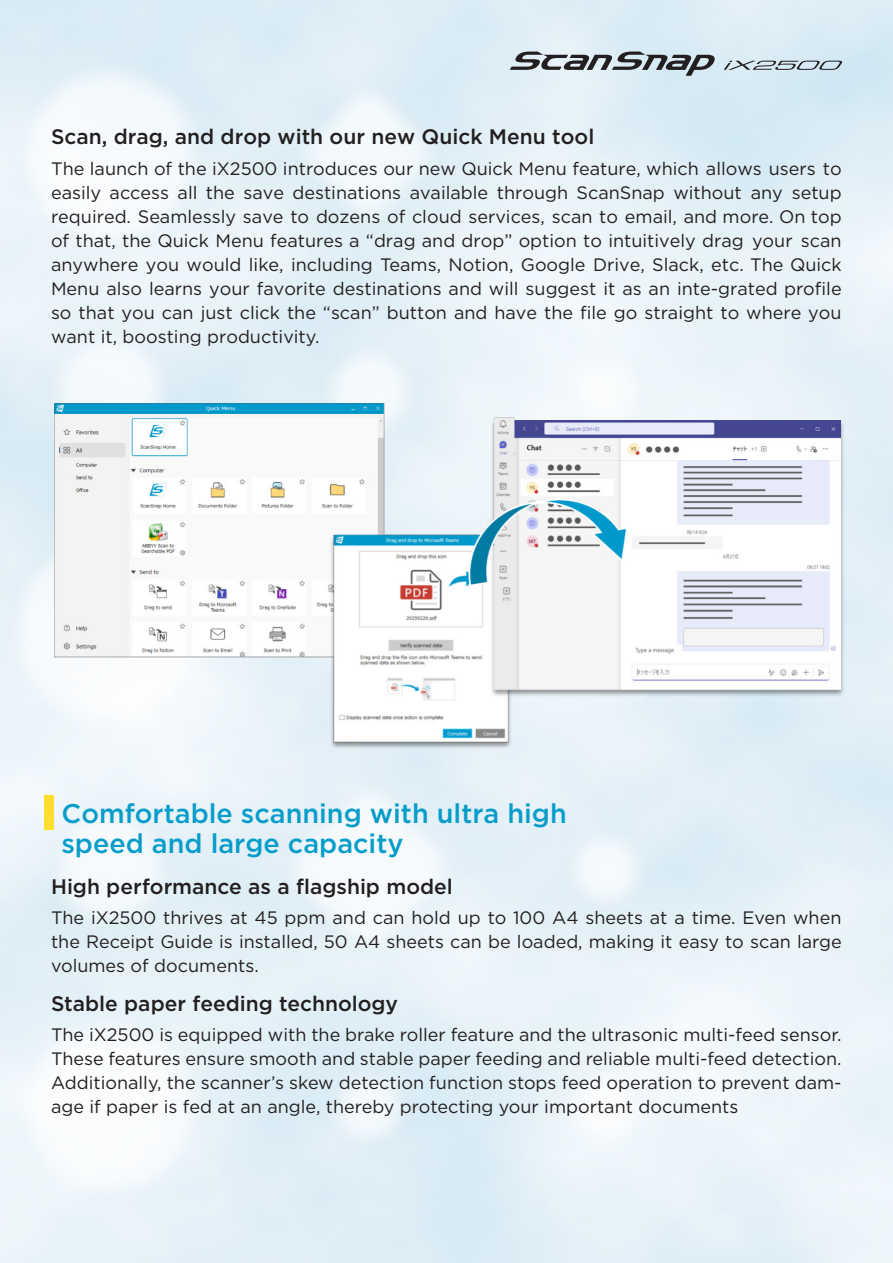
<style>
.page{position:relative;width:893px;height:1263px;background:#fff}
.page>*{position:absolute;margin:0;border:0;box-sizing:border-box;transform-origin:0 0}
.t1{font:500 27px/30.5px "Gotham";color:#079dca}
.subheading{font:500 21px "Gotham";color:#231f20}
.text{font:500 21px "Gotham";color:#231f20}
.text-2{font:18px/24px "Gotham";color:#231f20;text-align:justify}
</style>
<div class="page">
<svg style="left:690px;top:52px;width:26px;height:24px"></svg>
<svg style="left:724px;top:61px;width:118px;height:9px"></svg>
<img style="left:0;top:19px;width:690px;height:1224px">
<img style="left:54px;top:404px;width:791px;height:349px">
<img style="left:45px;top:796px;width:9px;height:34px">
<p class="text" style="left:51px;top:123px;width:545px">Scan, drag, and drop with our new Quick Menu tool</p>
<p class="text-2" style="left:51px;top:156px;width:792px">The launch of the iX2500 introduces our new Quick Menu feature, which allows users to easily access all the save destinations available through ScanSnap without any setup required. Seamlessly save to dozens of cloud services, scan to email, and more. On top of that, the Quick Menu features a “drag and drop” option to intuitively drag your scan anywhere you would like, including Teams, Notion, Google Drive, Slack, etc. The Quick Menu also learns your favorite destinations and will suggest it as an inte-grated profile so that you can just click the “scan” button and have the file go straight to where you want it, boosting productivity.</p>
<p class="t1" style="left:61px;top:797px;width:507px">Comfortable scanning with ultra high speed and large capacity</p>
<p class="subheading" style="left:51px;top:873px;width:403px">High performance as a flagship model</p>
<p class="text-2" style="left:51px;top:905px;width:792px">The iX2500 thrives at 45 ppm and can hold up to 100 A4 sheets at a time. Even when the Receipt Guide is installed, 50 A4 sheets can be loaded, making it easy to scan large volumes of documents.</p>
<p class="subheading" style="left:51px;top:990px;width:349px">Stable paper feeding technology</p>
<p class="text-2" style="left:51px;top:1022px;width:792px">The iX2500 is equipped with the brake roller feature and the ultrasonic multi-feed sensor.<br>These features ensure smooth and stable paper feeding and reliable multi-feed detection.<br>Additionally, the scanner’s skew detection function stops feed operation to prevent dam&shy;age if paper is fed at an angle, thereby protecting your important documents</p>
</div>
